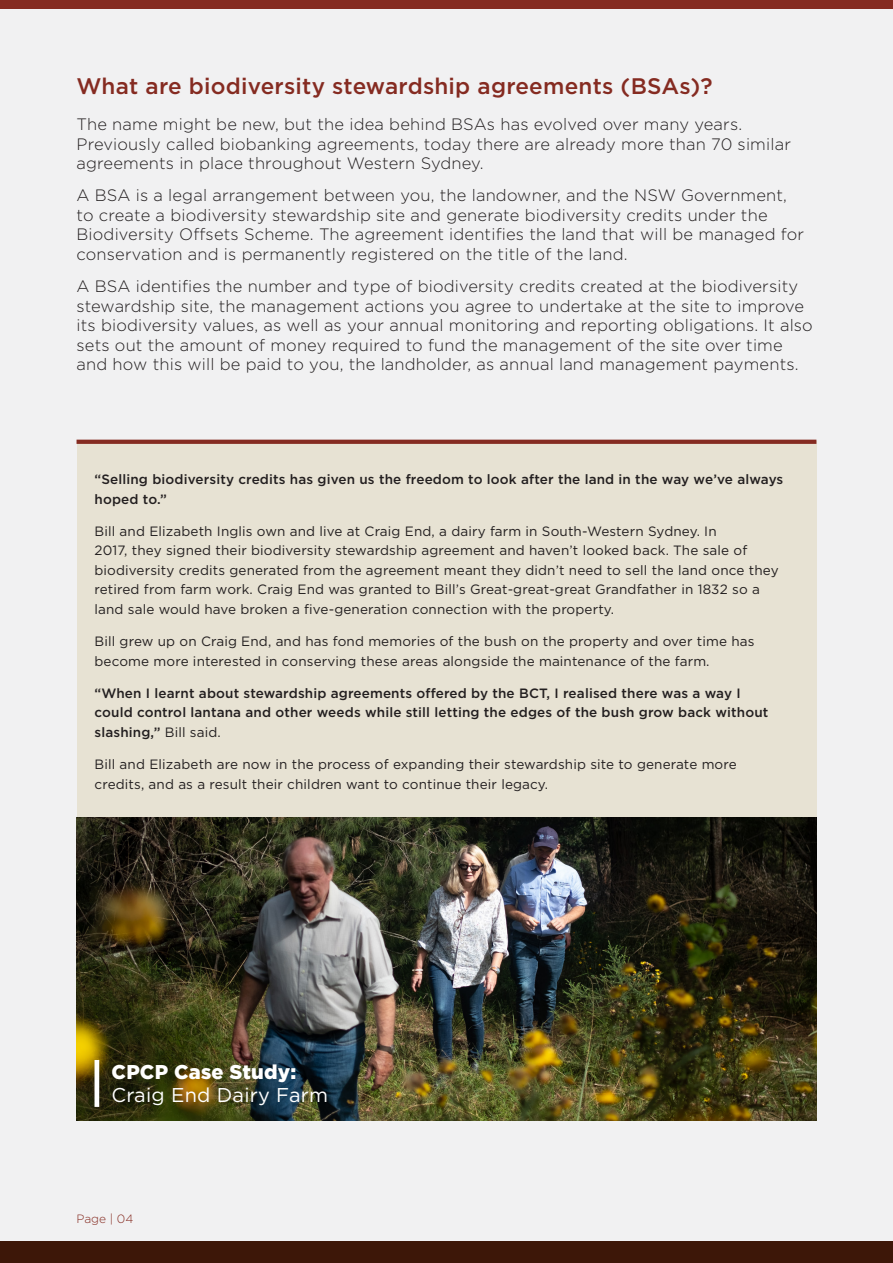
<style>
.page{position:relative;width:893px;height:1263px;background:#f1f1f2}
.page>*{position:absolute;margin:0;border:0;box-sizing:border-box;transform-origin:0 0}
.Copy_Header{font:500 22.5px "Gotham";letter-spacing:.01em;color:#852b21}
.Body_Copy{font:19.95px/22.5px "Gotham";letter-spacing:.01em;color:#fff}
.Body_Copy-2{font:300 16.5px/19.5px "Gotham";letter-spacing:.01em;color:#231f20}
.Body_Copy-3{font:13.5px/19.5px "Gotham";letter-spacing:.01em;color:#231f20}
.Body_Copy-4{font:500 13.5px/19.5px "Gotham";letter-spacing:.01em;color:#231f20}
.t1{font:300 12px "Gotham";color:#852b21}
.s1{font-weight:400}
.s2{font-weight:900}
</style>
<div class="page">
<div style="left:0;top:1241px;width:893px;height:22px;background:#3d1708"></div>
<div style="left:0;top:0;width:893px;height:9px;background:#852b21"></div>
<div style="left:77px;top:442px;width:739px;height:452px;background:#e7e2d3"></div>
<img style="left:77px;top:817px;width:739px;height:303px">
<svg style="left:77px;top:440px;width:739px;height:4px;background:#872f25"></svg>
<hr style="left:95px;top:1060px;width:4px;height:47px;background:#fff">
<p class="Copy_Header" style="left:77px;top:71px;width:638px">What are biodiversity stewardship agreements (BSAs)?</p>
<p class="Body_Copy-2" style="left:77px;top:114px;width:716px">The name might be new, but the idea behind BSAs has evolved over many years.<br>Previously called biobanking agreements, today there are already more than 70 similar agreements in place throughout Western Sydney.</p>
<p class="Body_Copy-2" style="left:77px;top:185px;width:729px">A BSA is a legal arrangement between you, the landowner, and the NSW Government, to create a biodiversity stewardship site and generate biodiversity credits under the Biodiversity Offsets Scheme. The agreement identifies the land that will be managed for conservation and is permanently registered on the title of the land.</p>
<p class="Body_Copy-2" style="left:77px;top:276px;width:738px">A BSA identifies the number and type of biodiversity credits created at the biodiversity stewardship site, the management actions you agree to undertake at the site to improve its biodiversity values, as well as your annual monitoring and reporting obligations. It also sets out the amount of money required to fund the management of the site over time and how this will be paid to you, the landholder, as annual land management payments.</p>
<p class="Body_Copy-4" style="left:95px;top:469px;width:690px">“Selling biodiversity credits has given us the freedom to look after the land in the way we’ve always hoped to.”</p>
<p class="Body_Copy-3" style="left:95px;top:521px;width:686px">Bill and Elizabeth Inglis own and live at Craig End, a dairy farm in South-Western Sydney. In<br>2017, they signed their biodiversity stewardship agreement and haven’t looked back. The sale of biodiversity credits generated from the agreement meant they didn’t need to sell the land once they retired from farm work. Craig End was granted to Bill’s Great-great-great Grandfather in 1832 so a land sale would have broken a five-generation connection with the property.</p>
<p class="Body_Copy-3" style="left:95px;top:631px;width:661px">Bill grew up on Craig End, and has fond memories of the bush on the property and over time has become more interested in conserving these areas alongside the maintenance of the farm.</p>
<p class="Body_Copy-4" style="left:95px;top:683px;width:675px">“When I learnt about stewardship agreements offered by the BCT, I realised there was a way I could control lantana and other weeds while still letting the edges of the bush grow back without slashing,” <span class="s1">Bill said.</span></p>
<p class="Body_Copy-3" style="left:95px;top:754px;width:644px">Bill and Elizabeth are now in the process of expanding their stewardship site to generate more credits, and as a result their children want to continue their legacy.</p>
<p class="Body_Copy" style="left:112px;top:1060px;width:218px"><span class="s2">CPCP Case Study:<br></span>Craig End Dairy Farm</p>
<p class="t1" style="left:77px;top:1211px;width:58px">Page | 04</p>
</div>
